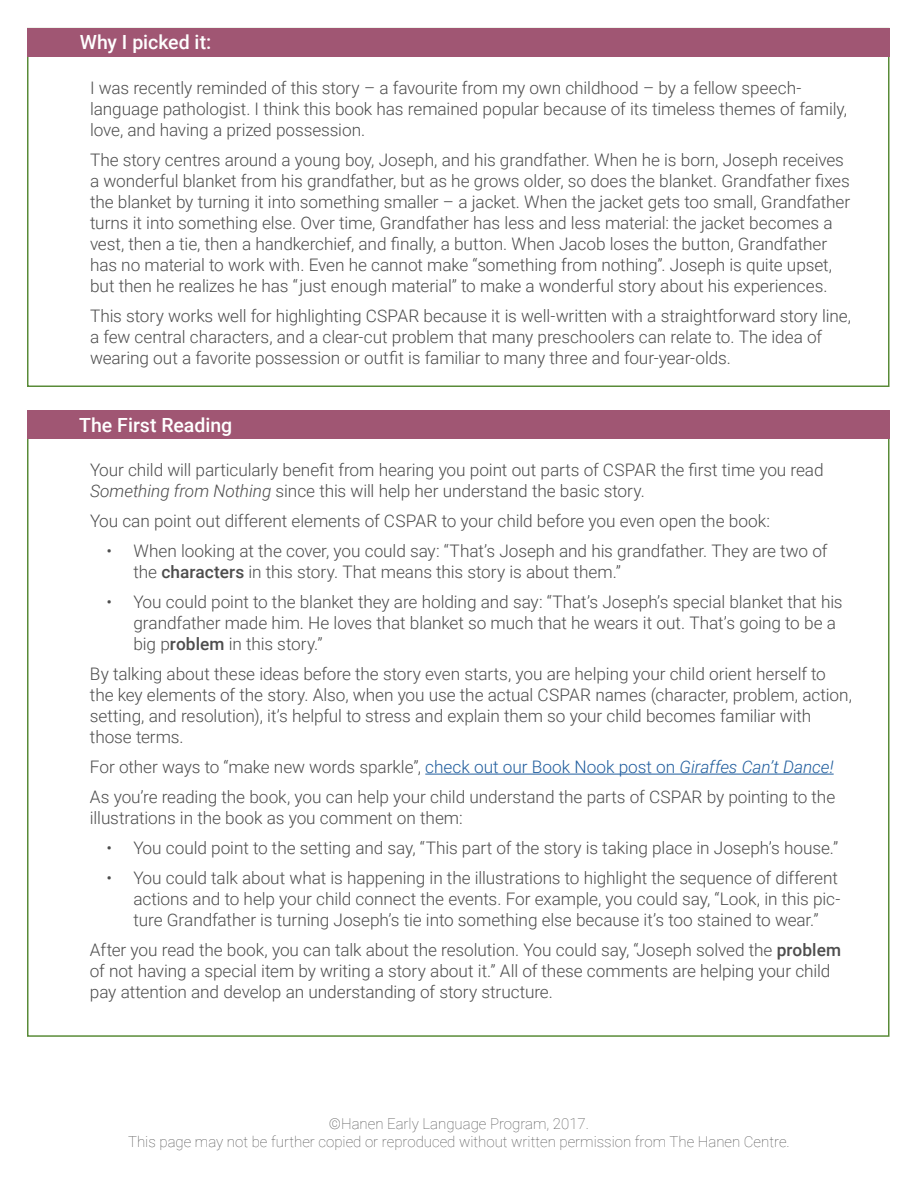
<style>
.page{position:relative;width:918px;height:1188px;background:#fff}
.page>*{position:absolute;margin:0;border:0;box-sizing:border-box;transform-origin:0 0}
.t1{font:500 19.5px "Roboto";color:#fff}
.t2{font:300 17.25px/21px "Roboto";letter-spacing:-.005em;color:#4d4d4d}
.t3{font:100 15px/18px "Roboto";color:#4d4d4d;text-align:center}
.s1{font-style:italic}
.s2{font-weight:500}
.s3{color:#215e9e}
.s4{font-style:italic;color:#215e9e}
</style>
<div class="page">
<hr style="left:425px;top:774px;width:409px;height:1px;background:#215e9e">
<div style="left:27px;top:28px;width:863px;height:28px;background:#a05673"></div>
<div style="left:27px;top:411px;width:863px;height:28px;background:#a05673"></div>
<p class="t1" style="left:80px;top:28px;width:133px">Why I picked it:</p>
<p class="t2" style="left:90px;top:76px;width:759px">I was recently reminded of this story – a favourite from my own childhood – by a fellow speech&shy;language pathologist. I think this book has remained popular because of its timeless themes of family, love, and having a prized possession.</p>
<p class="t2" style="left:90px;top:148px;width:762px">The story centres around a young boy, Joseph, and his grandfather. When he is born, Joseph receives a wonderful blanket from his grandfather, but as he grows older, so does the blanket. Grandfather fixes the blanket by turning it into something smaller – a jacket. When the jacket gets too small, Grandfather turns it into something else. Over time, Grandfather has less and less material: the jacket becomes a vest, then a tie, then a handkerchief, and finally, a button. When Jacob loses the button, Grandfather has no material to work with. Even he cannot make “something from nothing”. Joseph is quite upset, but then he realizes he has “just enough material” to make a wonderful story about his experiences.</p>
<p class="t2" style="left:90px;top:304px;width:762px">This story works well for highlighting CSPAR because it is well-written with a straightforward story line, a few central characters, and a clear-cut problem that many preschoolers can relate to. The idea of wearing out a favorite possession or outfit is familiar to many three and four-year-olds.</p>
<p class="t1" style="left:79px;top:412px;width:155px">The First Reading</p>
<p class="t2" style="left:90px;top:459px;width:735px">Your child will particularly benefit from hearing you point out parts of CSPAR the first time you read<br><span class="s1">Something from Nothing</span> since this will help her understand the basic story.</p>
<p class="t2" style="left:90px;top:510px;width:682px">You can point out different elements of CSPAR to your child before you even open the book:</p>
<p class="t2" style="left:134px;top:540px;width:695px;text-indent:-27px">• When looking at the cover, you could say: “That’s Joseph and his grandfather. They are two of the <span class="s2">characters</span> in this story. That means this story is about them.”</p>
<p class="t2" style="left:133px;top:591px;width:711px;text-indent:-27px">• You could point to the blanket they are holding and say: “That’s Joseph’s special blanket that his grandfather made him. He loves that blanket so much that he wears it out. That’s going to be a big p<span class="s2">roblem</span> in this story.”</p>
<p class="t2" style="left:90px;top:663px;width:763px">By talking about these ideas before the story even starts, you are helping your child orient herself to the key elements of the story. Also, when you use the actual CSPAR names (character, problem, action, setting, and resolution), it’s helpful to stress and explain them so your child becomes familiar with those terms.</p>
<p class="t2" style="left:90px;top:751px;width:747px;line-height:30px">For other ways to “make new words sparkle”, <span class="s3">check out our Book Nook post on</span> <span class="s4">Giraffes Can’t Dance!<br></span>As you’re reading the book, you can help your child understand the parts of CSPAR by pointing to the</p>
<p class="t2" style="left:90px;top:806px;width:374px">illustrations in the book as you comment on them:</p>
<p class="t2" style="left:106px;top:836px;width:733px">• You could point to the setting and say, “This part of the story is taking place in Joseph’s house.”</p>
<p class="t2" style="left:133px;top:866px;width:709px;text-indent:-27px">• You could talk about what is happening in the illustrations to highlight the sequence of different actions and to help your child connect the events. For example, you could say, “Look, in this pic&shy;ture Grandfather is turning Joseph’s tie into something else because it’s too stained to wear.”</p>
<p class="t2" style="left:90px;top:938px;width:753px">After you read the book, you can talk about the resolution. You could say, “Joseph solved the <span class="s2">problem </span>of not having a special item by writing a story about it.” All of these comments are helping your child pay attention and develop an understanding of story structure.</p>
<p class="t3" style="left:128px;top:1114px;width:663px">©Hanen Early Language Program, 2017.<br>This page may not be further copied or reproduced without written permission from The Hanen Centre.</p>
</div>
